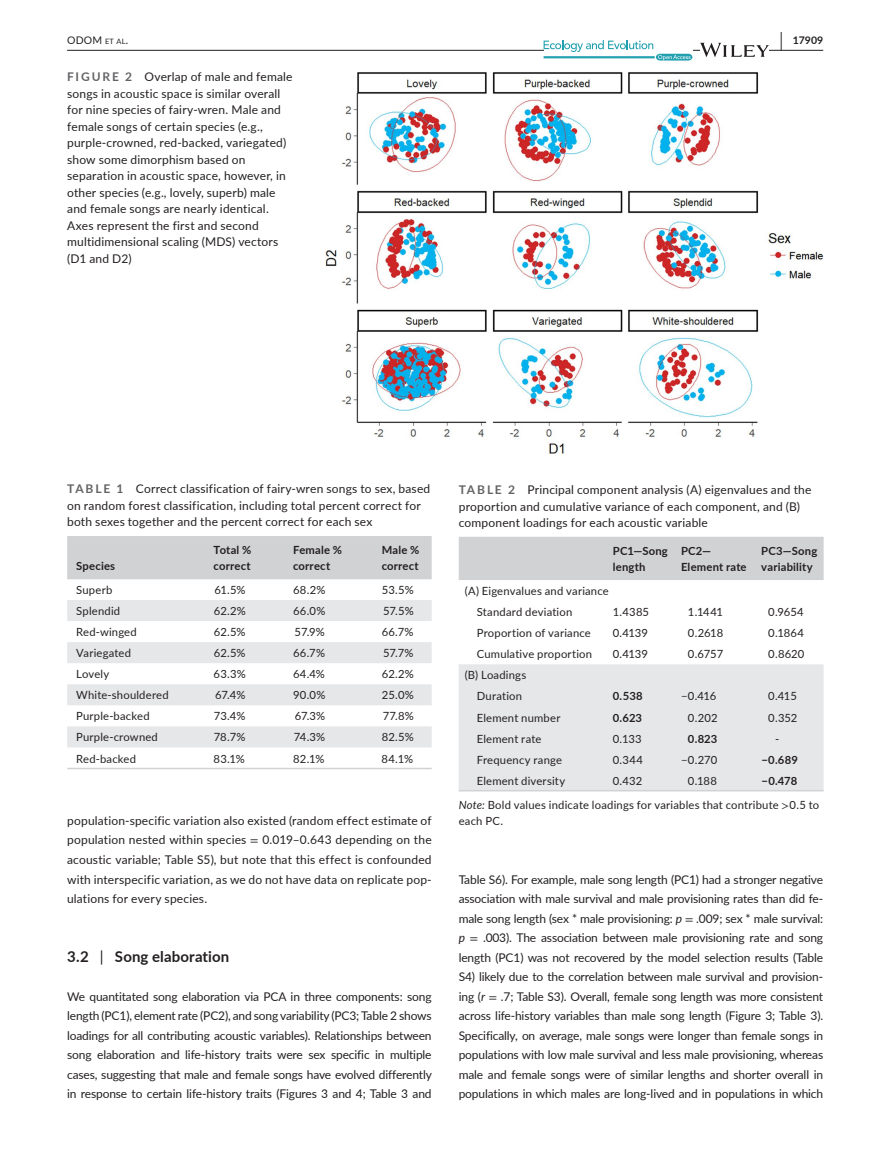
<style>
.page{position:relative;width:893px;height:1174px;background:#fff}
.page>*{position:absolute;margin:0;border:0;box-sizing:border-box;transform-origin:0 0}
.t1{font:700 19.5px "Lato";color:#231f20;scale:.48 1}
.t2{font:700 15px "Lato";letter-spacing:.01em;color:#231f20}
.t3{font:12px/19.5px "Lato";letter-spacing:.015em;color:#231f20;text-align:justify}
.t4{font:11.25px/21px "Lato";letter-spacing:.015em;color:#231f20}
.t5{font:700 11.25px/15.8px "Lato";letter-spacing:.02em;color:#231f20}
.t6{font:10.5px "Lato";color:#231f20}
.t7{font:700 10.5px "Lato";color:#231f20}
.s1{font-size:7.35px}
.s2{font-weight:700;color:#636366}
.s3{font-family:"STIX"}
.s4{font-weight:400}
.s5{font-style:italic}
</style>
<div class="page">
<hr style="left:67px;top:50px;width:756px;height:1px;background:#231f20">
<svg style="left:544px;top:40px;width:148px;height:21px"></svg>
<svg style="left:700px;top:43px;width:69px;height:14px"></svg>
<img style="left:326px;top:72px;width:497px;height:382px">
<div style="left:67px;top:536px;width:365px;height:43px;background:#d1d2d4"></div>
<svg style="left:67px;top:600px;width:365px;height:147px;fill:#e6e7e9"></svg>
<hr style="left:67px;top:767px;width:138px;height:2px;background:#d1d2d4">
<hr style="left:205px;top:767px;width:79px;height:2px;background:#d1d2d4">
<hr style="left:284px;top:767px;width:89px;height:2px;background:#d1d2d4">
<hr style="left:373px;top:767px;width:59px;height:2px;background:#d1d2d4">
<div style="left:459px;top:537px;width:365px;height:43px;background:#d1d2d4"></div>
<div style="left:459px;top:664px;width:365px;height:126px;background:#e6e7e9"></div>
<hr style="left:459px;top:790px;width:148px;height:1px;background:#d1d2d4">
<hr style="left:607px;top:790px;width:68px;height:1px;background:#d1d2d4">
<hr style="left:675px;top:790px;width:80px;height:1px;background:#d1d2d4">
<hr style="left:755px;top:790px;width:69px;height:1px;background:#d1d2d4">
<h1 class="t1" style="left:780px;top:25px;width:7px">|</h1>
<p class="t6" style="left:67px;top:33px;width:63px">ODOM <span class="s1">et al</span>.</p>
<p class="t7" style="left:793px;top:33px;width:32px">17909</p>
<p class="t3" style="left:67px;top:68px;width:227px;line-height:16.5px;text-align:left"><span class="s2">FIGURE 2</span> Overlap of male and female songs in acoustic space is similar overall for nine species of fairy-wren. Male and female songs of certain species (e.g., purple-crowned, red-backed, variegated) show some dimorphism based on separation in acoustic space, however, in other species (e.g., lovely, superb) male and female songs are nearly identical.<br>Axes represent the first and second multidimensional scaling (MDS) vectors (D1 and D2)</p>
<p class="t3" style="left:67px;top:480px;width:365px;line-height:16.5px;text-align:left"><span class="s2">TABLE 1</span> Correct classification of fairy-wren songs to sex, based on random forest classification, including total percent correct for both sexes together and the percent correct for each sex</p>
<p class="t5" style="left:76px;top:557px;width:41px">Species</p>
<p class="t5" style="left:214px;top:542px;width:39px">Total % correct</p>
<p class="t5" style="left:293px;top:542px;width:51px">Female % correct</p>
<p class="t5" style="left:382px;top:542px;width:39px">Male % correct</p>
<p class="t4" style="left:76px;top:579px;width:38px">Superb</p>
<p class="t4" style="left:214px;top:579px;width:33px">61.5%</p>
<p class="t4" style="left:293px;top:579px;width:34px">68.2%</p>
<p class="t4" style="left:382px;top:579px;width:33px">53.5%</p>
<p class="t4" style="left:76px;top:600px;width:45px">Splendid</p>
<p class="t4" style="left:214px;top:600px;width:34px">62.2%</p>
<p class="t4" style="left:293px;top:600px;width:34px">66.0%</p>
<p class="t4" style="left:383px;top:600px;width:32px">57.5%</p>
<p class="t4" style="left:76px;top:621px;width:62px">Red-winged</p>
<p class="t4" style="left:214px;top:621px;width:33px">62.5%</p>
<p class="t4" style="left:295px;top:621px;width:32px">57.9%</p>
<p class="t4" style="left:382px;top:621px;width:33px">66.7%</p>
<p class="t4" style="left:76px;top:642px;width:56px">Variegated</p>
<p class="t4" style="left:214px;top:642px;width:33px">62.5%</p>
<p class="t4" style="left:293px;top:642px;width:33px">66.7%</p>
<p class="t4" style="left:383px;top:642px;width:32px">57.7%</p>
<p class="t4" style="left:76px;top:663px;width:35px">Lovely</p>
<p class="t4" style="left:214px;top:663px;width:34px">63.3%</p>
<p class="t4" style="left:293px;top:663px;width:33px">64.4%</p>
<p class="t4" style="left:382px;top:663px;width:34px">62.2%</p>
<p class="t4" style="left:76px;top:684px;width:94px">White-shouldered</p>
<p class="t4" style="left:215px;top:684px;width:32px">67.4%</p>
<p class="t4" style="left:293px;top:684px;width:34px">90.0%</p>
<p class="t4" style="left:382px;top:684px;width:34px">25.0%</p>
<p class="t4" style="left:76px;top:705px;width:75px">Purple-backed</p>
<p class="t4" style="left:214px;top:705px;width:33px">73.4%</p>
<p class="t4" style="left:295px;top:705px;width:32px">67.3%</p>
<p class="t4" style="left:383px;top:705px;width:33px">77.8%</p>
<p class="t4" style="left:76px;top:726px;width:83px">Purple-crowned</p>
<p class="t4" style="left:214px;top:726px;width:33px">78.7%</p>
<p class="t4" style="left:294px;top:726px;width:33px">74.3%</p>
<p class="t4" style="left:382px;top:726px;width:33px">82.5%</p>
<p class="t4" style="left:76px;top:747px;width:61px">Red-backed</p>
<p class="t4" style="left:214px;top:747px;width:33px">83.1%</p>
<p class="t4" style="left:293px;top:747px;width:33px">82.1%</p>
<p class="t4" style="left:382px;top:747px;width:33px">84.1%</p>
<p class="t3" style="left:67px;top:810px;width:366px">population-specific variation also existed (random effect estimate of population nested within species <span class="s3">=</span> 0.019–0.643 depending on the acoustic variable; Table S5), but note that this effect is confounded with interspecific variation, as we do not have data on replicate pop&shy;ulations for every species.</p>
<p class="t2" style="left:67px;top:945px;width:164px">3.2 <span class="s4">|</span> Song elaboration</p>
<p class="t3" style="left:67px;top:986px;width:366px">We quantitated song elaboration via PCA in three components: song length (PC1), element rate (PC2), and song variability (PC3; Table 2 shows loadings for all contributing acoustic variables). Relationships between song elaboration and life-history traits were sex specific in multiple cases, suggesting that male and female songs have evolved differently in response to certain life-history traits (Figures 3 and 4; Table 3 and</p>
<p class="t3" style="left:459px;top:481px;width:354px;line-height:16.5px;text-align:left"><span class="s2">TABLE 2</span> Principal component analysis (A) eigenvalues and the proportion and cumulative variance of each component, and (B) component loadings for each acoustic variable</p>
<p class="t5" style="left:613px;top:542px;width:57px">PC1—Song length</p>
<p class="t5" style="left:681px;top:542px;width:67px">PC2—<br>Element rate</p>
<p class="t5" style="left:761px;top:542px;width:58px">PC3—Song variability</p>
<p class="t4" style="left:477px;top:580px;width:134px;text-indent:-12px">(A) Eigenvalues and variance<br>Standard deviation</p>
<p class="t4" style="left:613px;top:601px;width:38px">1.4385</p>
<p class="t4" style="left:688px;top:601px;width:37px">1.1441</p>
<p class="t4" style="left:768px;top:601px;width:37px">0.9654</p>
<p class="t4" style="left:477px;top:622px;width:116px">Proportion of variance</p>
<p class="t4" style="left:613px;top:622px;width:37px">0.4139</p>
<p class="t4" style="left:688px;top:622px;width:37px">0.2618</p>
<p class="t4" style="left:768px;top:622px;width:37px">0.1864</p>
<p class="t4" style="left:477px;top:643px;width:117px">Cumulative proportion</p>
<p class="t4" style="left:613px;top:643px;width:37px">0.4139</p>
<p class="t4" style="left:688px;top:643px;width:37px">0.6757</p>
<p class="t4" style="left:768px;top:643px;width:38px">0.8620</p>
<p class="t4" style="left:477px;top:664px;width:51px;text-indent:-12px">(B) Loadings<br>Duration</p>
<p class="t5" style="left:613px;top:688px;width:31px">0.538</p>
<p class="t4" style="left:681px;top:685px;width:37px">−0.416</p>
<p class="t4" style="left:768px;top:685px;width:30px">0.415</p>
<p class="t4" style="left:477px;top:706px;width:85px">Element number</p>
<p class="t5" style="left:613px;top:709px;width:31px">0.623</p>
<p class="t4" style="left:688px;top:706px;width:31px">0.202</p>
<p class="t4" style="left:768px;top:706px;width:31px">0.352</p>
<p class="t4" style="left:477px;top:727px;width:66px">Element rate</p>
<p class="t4" style="left:613px;top:727px;width:30px">0.133</p>
<p class="t5" style="left:688px;top:730px;width:31px">0.823</p>
<p class="t4" style="left:775px;top:727px;width:6px">-</p>
<p class="t4" style="left:477px;top:748px;width:87px">Frequency range</p>
<p class="t4" style="left:613px;top:748px;width:32px">0.344</p>
<p class="t4" style="left:681px;top:748px;width:38px">−0.270</p>
<p class="t5" style="left:761px;top:751px;width:38px">−0.689</p>
<p class="t4" style="left:477px;top:769px;width:90px">Element diversity</p>
<p class="t4" style="left:613px;top:769px;width:31px">0.432</p>
<p class="t4" style="left:688px;top:769px;width:30px">0.188</p>
<p class="t5" style="left:761px;top:772px;width:37px">−0.478</p>
<p class="t4" style="left:459px;top:797px;width:362px;line-height:15.8px"><span class="s5">Note:</span> Bold values indicate loadings for variables that contribute <span class="s3">&gt;</span>0.5 to each PC.</p>
<p class="t3" style="left:459px;top:869px;width:366px">Table S6). For example, male song length (PC1) had a stronger negative association with male survival and male provisioning rates than did fe&shy;male song length (sex * male provisioning: <span class="s5">p</span> <span class="s3">=</span> .009; sex * male survival: <span class="s5">p</span> <span class="s3">=</span> .003). The association between male provisioning rate and song length (PC1) was not recovered by the model selection results (Table S4) likely due to the correlation between male survival and provision&shy;ing (<span class="s5">r</span> <span class="s3">=</span> .7; Table S3). Overall, female song length was more consistent across life-history variables than male song length (Figure 3; Table 3).<br>Specifically, on average, male songs were longer than female songs in populations with low male survival and less male provisioning, whereas male and female songs were of similar lengths and shorter overall in populations in which males are long-lived and in populations in which</p>
</div>
